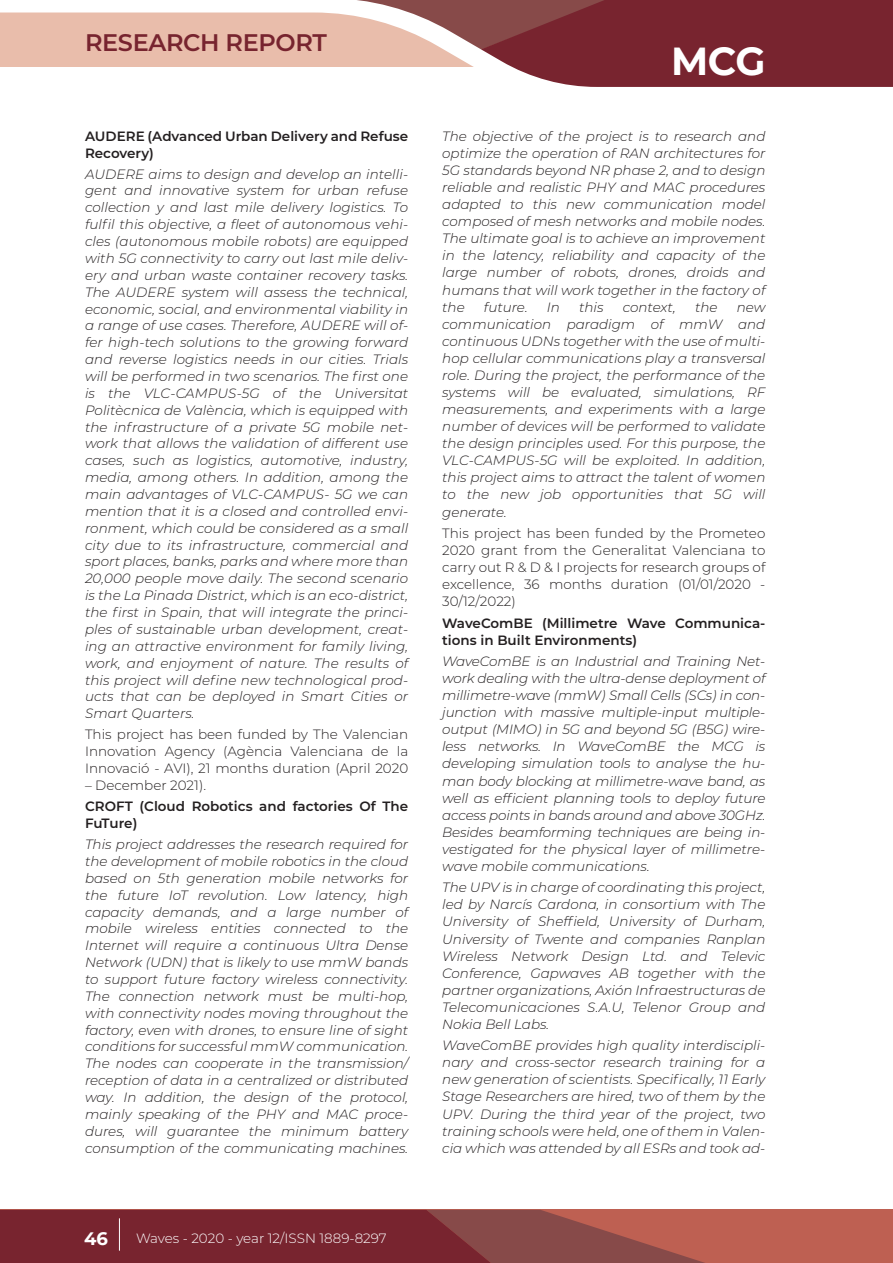
<style>
.page{position:relative;width:893px;height:1263px;background:#fff}
.page>*{position:absolute;margin:0;border:0;box-sizing:border-box;transform-origin:0 0}
.t1{font:700 39px "Montserrat";color:#fff}
.t2{font:600 24px "Montserrat";letter-spacing:-.015em;color:#77242f}
.t3{font:700 18px "Montserrat";color:#fff}
.t4{font:italic 300 13.5px/16.8px "Montserrat";color:#231f20;text-align:justify}
.t5{font:300 13.5px/17.1px "Montserrat";color:#231f20;text-align:justify}
.t6{font:600 13.5px/16.8px "Montserrat";color:#231f20}
.t7{font:300 13.5px "Montserrat";color:#fff}
</style>
<div class="page">
<div style="left:0;top:1210px;width:893px;height:53px;background:#be6052"></div>
<svg style="left:0;top:1210px;width:705px;height:53px;background:#833339"></svg>
<svg style="left:0;top:0;width:893px;height:87px"></svg>
<h2 class="t2" style="left:85px;top:25px;width:243px">RESEARCH REPORT</h2>
<p class="t6" style="left:85px;top:127px;width:325px">AUDERE (Advanced Urban Delivery and Refuse<br>Recovery)</p>
<p class="t4" style="left:85px;top:165px;width:325px">AUDERE aims to design and develop an intelli&shy;gent and innovative system for urban refuse collection y and last mile delivery logistics. To fulfil this objective, a fleet of autonomous vehi&shy;cles (autonomous mobile robots) are equipped with 5G connectivity to carry out last mile deliv&shy;ery and urban waste container recovery tasks.<br>The AUDERE system will assess the technical, economic, social, and environmental viability in a range of use cases. Therefore, AUDERE will of&shy;fer high-tech solutions to the growing forward and reverse logistics needs in our cities. Trials will be performed in two scenarios. The first one is the VLC-CAMPUS-5G of the Universitat Politècnica de València, which is equipped with the infrastructure of a private 5G mobile net&shy;work that allows the validation of different use cases, such as logistics, automotive, industry, media, among others. In addition, among the main advantages of VLC-CAMPUS- 5G we can mention that it is a closed and controlled envi&shy;ronment, which could be considered as a small city due to its infrastructure, commercial and sport places, banks, parks and where more than 20,000 people move daily. The second scenario is the La Pinada District, which is an eco-district, the first in Spain, that will integrate the princi&shy;ples of sustainable urban development, creat&shy;ing an attractive environment for family living, work, and enjoyment of nature. The results of this project will define new technological prod&shy;ucts that can be deployed in Smart Cities or Smart Quarters.</p>
<p class="t5" style="left:85px;top:726px;width:325px">This project has been funded by The Valencian Innovation Agency (Agència Valenciana de la Innovació - AVI), 21 months duration (April 2020</p>
<p class="t5" style="left:85px;top:776px;width:123px">– December 2021).</p>
<p class="t6" style="left:85px;top:797px;width:325px">CROFT (Cloud Robotics and factories Of The<br>FuTure)</p>
<p class="t4" style="left:85px;top:835px;width:325px">This project addresses the research required for the development of mobile robotics in the cloud based on 5th generation mobile networks for the future IoT revolution. Low latency, high capacity demands, and a large number of mobile wireless entities connected to the Internet will require a continuous Ultra Dense Network (UDN) that is likely to use mmW bands to support future factory wireless connectivity.<br>The connection network must be multi-hop, with connectivity nodes moving throughout the factory, even with drones, to ensure line of sight conditions for successful mmW communication.<br>The nodes can cooperate in the transmission/ reception of data in a centralized or distributed way. In addition, the design of the protocol, mainly speaking of the PHY and MAC proce&shy;dures, will guarantee the minimum battery consumption of the communicating machines.</p>
<h1 class="t1" style="left:671px;top:33px;width:96px">MCG</h1>
<p class="t4" style="left:442px;top:127px;width:325px">The objective of the project is to research and optimize the operation of RAN architectures for 5G standards beyond NR phase 2, and to design reliable and realistic PHY and MAC procedures adapted to this new communication model composed of mesh networks and mobile nodes.<br>The ultimate goal is to achieve an improvement in the latency, reliability and capacity of the large number of robots, drones, droids and humans that will work together in the factory of the</p>
<p class="t4" style="left:484px;top:298px;width:45px">future.</p>
<p class="t4" style="left:547px;top:298px;width:15px">In</p>
<p class="t4" style="left:579px;top:298px;width:26px">this</p>
<p class="t4" style="left:623px;top:298px;width:55px">context,</p>
<p class="t4" style="left:695px;top:298px;width:24px">the</p>
<p class="t4" style="left:442px;top:298px;width:325px;text-indent:294px">new communication paradigm of mmW and continuous UDNs together with the use of multi&shy;hop cellular communications play a transversal role. During the project, the performance of the systems will be evaluated, simulations, RF measurements, and experiments with a large number of devices will be performed to validate the design principles used. For this purpose, the VLC-CAMPUS-5G will be exploited. In addition, this project aims to attract the talent of women to the new job opportunities that 5G will generate.</p>
<p class="t5" style="left:442px;top:524px;width:325px">This project has been funded by the Prometeo 2020 grant from the Generalitat Valenciana to carry out R &amp; D &amp; I projects for research groups of excellence, 36 months duration (01/01/2020 - 30/12/2022)</p>
<p class="t6" style="left:442px;top:614px;width:325px">WaveComBE (Millimetre Wave Communica&shy;tions in Built Environments)</p>
<p class="t4" style="left:442px;top:652px;width:325px">WaveComBE is an Industrial and Training Net&shy;work dealing with the ultra-dense deployment of millimetre-wave (mmW) Small Cells (SCs) in con&shy;junction with massive multiple-input multiple&shy;output (MIMO) in 5G and beyond 5G (B5G) wire&shy;less networks. In WaveComBE the MCG is developing simulation tools to analyse the hu&shy;man body blocking at millimetre-wave band, as well as efficient planning tools to deploy future access points in bands around and above 30GHz.<br>Besides beamforming techniques are being in&shy;vestigated for the physical layer of millimetre&shy;wave mobile communications.</p>
<p class="t4" style="left:442px;top:878px;width:325px">The UPV is in charge of coordinating this project, led by Narcís Cardona, in consortium with The University of Sheffield, University of Durham, University of Twente and companies Ranplan Wireless Network Design Ltd. and Televic Conference, Gapwaves AB together with the partner organizations, Axión Infraestructuras de Telecomunicaciones S.A.U, Telenor Group and Nokia Bell Labs.</p>
<p class="t4" style="left:442px;top:1036px;width:325px">WaveComBE provides high quality interdiscipli&shy;nary and cross-sector research training for a new generation of scientists. Specifically, 11 Early Stage Researchers are hired, two of them by the UPV. During the third year of the project, two training schools were held, one of them in Valen&shy;cia which was attended by all ESRs and took ad-</p>
<h3 class="t3" style="left:84px;top:1225px;width:25px">46</h3>
<p class="t7" style="left:136px;top:1229px;width:252px">Waves - 2020 - year 12/ISSN 1889-8297</p>
</div>
